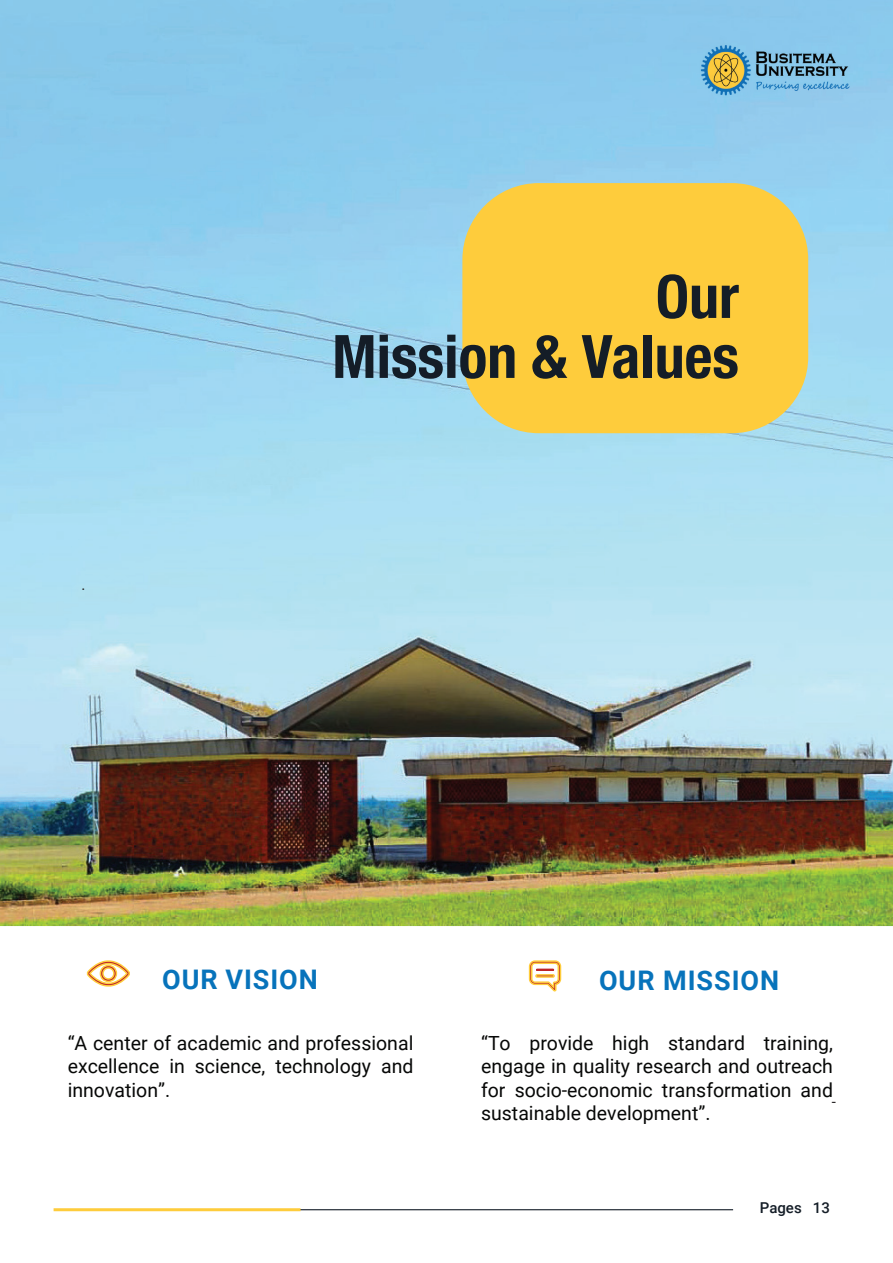
<style>
.page{position:relative;width:893px;height:1263px;background:#fff}
.page>*{position:absolute;margin:0;border:0;box-sizing:border-box;transform-origin:0 0}
.t1{font:700 condensed 59.85px/60px "Helvetica Neue Condensed";color:#141d27;text-align:right}
.t2{font:700 27px "Roboto";letter-spacing:.035em;color:#0773bb}
.t3{font:19.5px/23.4px "Roboto";color:#070807;text-align:justify}
.t4{font:500 15px "Roboto";color:#141d27}
.t5{font:15px "Roboto";color:#211d1e}
</style>
<div class="page">
<img style="left:0;top:0;width:893px;height:926px">
<svg style="left:86px;top:960px;width:44px;height:27px"></svg>
<svg style="left:528px;top:960px;width:34px;height:32px"></svg>
<div style="left:535px;top:974px;width:20px;height:4px;border:2px solid #fecc3c"></div>
<hr style="left:266px;top:1209px;width:467px;height:1px;background:#141d27">
<hr style="left:54px;top:1208px;width:246px;height:3px;background:#fecc3c">
<img style="left:697px;top:40px;width:155px;height:62px">
<div style="left:462px;top:183px;width:346px;height:250px;background:#fecc3c;border-radius:77px"></div>
<p class="t5" style="left:82px;top:574px;width:5px">.</p>
<h1 class="t1" style="left:332px;top:266px;width:408px">Our<br>Mission &amp; Values</h1>
<h2 class="t2" style="left:162px;top:960px;width:157px">OUR VISION</h2>
<h2 class="t2" style="left:599px;top:961px;width:182px">OUR MISSION</h2>
<p class="t3" style="left:68px;top:1030px;width:347px">“A center of academic and professional excellence in science, technology and innovation”.</p>
<p class="t3" style="left:481px;top:1030px;width:353px">“To provide high standard training, engage in quality research and outreach for socio-economic transformation and sustainable development”.</p>
<p class="t5" style="left:832px;top:1091px;width:6px">-</p>
<p class="t4" style="left:760px;top:1197px;width:72px">Pages 13</p>
</div>
